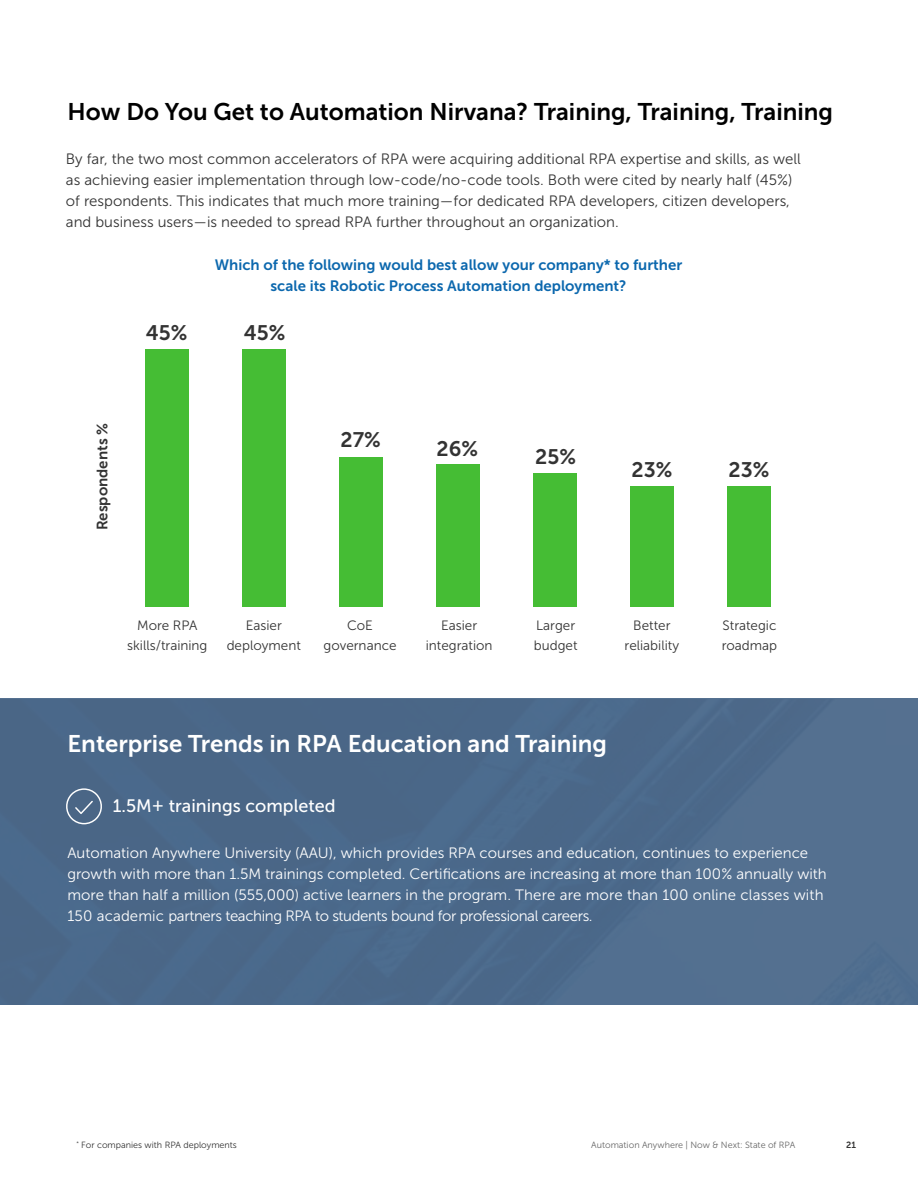
<style>
.page{position:relative;width:918px;height:1188px;background:#fff}
.page>*{position:absolute;margin:0;border:0;box-sizing:border-box;transform-origin:0 0}
.t1{font:24px "Museo Sans 700";color:#000}
.t2{font:24px "Museo Sans 700";color:#fff}
.t3{font:21px "Museo Sans 700";color:#333}
.t4{font:18px "Museo Sans 500";color:#fff}
.t5{font:15px/21px "Museo Sans 300";color:#fff}
.t6{font:15px/21px "Museo Sans 300";color:#333}
.t7{font:15px/21px "Museo Sans 700";color:#0c68ae;text-align:center}
.t8{font:15px "Museo Sans 700";color:#333}
.t9{font:13.5px/19.5px "Museo Sans 300";color:#333;text-align:center}
.t10{font:9px "Museo Sans 300";color:#666}
.t11{font:9px "Museo Sans 300";color:#333}
.t12{font:9px "Museo Sans 700";color:#343433}
</style>
<div class="page">
<div style="left:145px;top:349px;width:44px;height:258px;background:#45bd34"></div>
<div style="left:242px;top:349px;width:44px;height:258px;background:#45bd34"></div>
<div style="left:339px;top:457px;width:44px;height:150px;background:#45bd34"></div>
<div style="left:436px;top:464px;width:44px;height:143px;background:#45bd34"></div>
<div style="left:533px;top:473px;width:44px;height:134px;background:#45bd34"></div>
<div style="left:630px;top:486px;width:44px;height:121px;background:#45bd34"></div>
<div style="left:727px;top:486px;width:44px;height:121px;background:#45bd34"></div>
<div style="left:0;top:699px;width:918px;height:306px;background:#4e6b8c"></div>
<svg style="left:66px;top:788px;width:36px;height:36px"></svg>
<h1 class="t1" style="left:68px;top:98px;width:767px">How Do You Get to Automation Nirvana? Training, Training, Training</h1>
<p class="t6" style="left:66px;top:149px;width:736px">By far, the two most common accelerators of RPA were acquiring additional RPA expertise and skills, as well as achieving easier implementation through low-code/no-code tools. Both were cited by nearly half (45%) of respondents. This indicates that much more training—for dedicated RPA developers, citizen developers, and business users—is needed to spread RPA further throughout an organization.</p>
<p class="t7" style="left:215px;top:254px;width:469px">Which of the following would best allow your company* to further scale its Robotic Process Automation deployment?</p>
<p class="t8" style="left:94px;top:530px;width:109px;rotate:-90deg">Respondents %</p>
<h2 class="t3" style="left:146px;top:321px;width:43px">45%</h2>
<h2 class="t3" style="left:244px;top:321px;width:43px">45%</h2>
<h2 class="t3" style="left:341px;top:428px;width:42px">27%</h2>
<h2 class="t3" style="left:437px;top:438px;width:43px">26%</h2>
<h2 class="t3" style="left:535px;top:445px;width:42px">25%</h2>
<h2 class="t3" style="left:632px;top:458px;width:42px">23%</h2>
<h2 class="t3" style="left:729px;top:458px;width:42px">23%</h2>
<p class="t9" style="left:127px;top:616px;width:82px">More RPA skills/training</p>
<p class="t9" style="left:227px;top:616px;width:76px">Easier deployment</p>
<p class="t9" style="left:324px;top:616px;width:74px">CoE governance</p>
<p class="t9" style="left:426px;top:616px;width:68px">Easier integration</p>
<p class="t9" style="left:534px;top:616px;width:45px;text-align:left">Larger budget</p>
<p class="t9" style="left:625px;top:616px;width:56px">Better reliability</p>
<p class="t9" style="left:722px;top:616px;width:57px;text-align:left">Strategic roadmap</p>
<h1 class="t2" style="left:68px;top:730px;width:541px">Enterprise Trends in RPA Education and Training</h1>
<p class="t4" style="left:113px;top:796px;width:225px">1.5M+ trainings completed</p>
<p class="t5" style="left:67px;top:843px;width:761px">Automation Anywhere University (AAU), which provides RPA courses and education, continues to experience growth with more than 1.5M trainings completed. Certifications are increasing at more than 100% annually with more than half a million (555,000) active learners in the program. There are more than 100 online classes with 150 academic partners teaching RPA to students bound for professional careers.</p>
<p class="t11" style="left:76px;top:1140px;width:162px"><sup>*</sup> For companies with RPA deployments</p>
<p class="t10" style="left:591px;top:1140px;width:205px">Automation Anywhere | Now &amp; Next: State of RPA</p>
<p class="t12" style="left:846px;top:1140px;width:11px">21</p>
</div>
